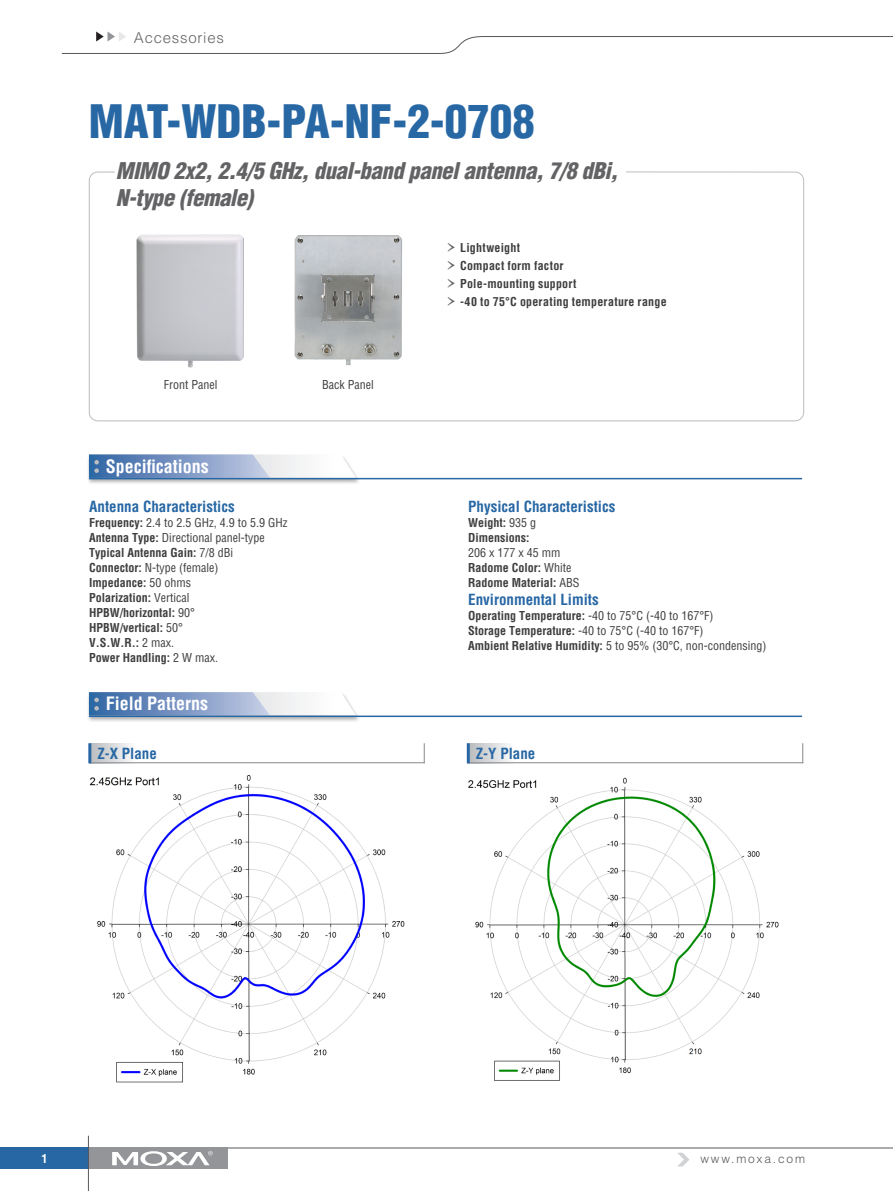
<style>
.page{position:relative;width:893px;height:1191px;background:#fff}
.page>*{position:absolute;margin:0;border:0;box-sizing:border-box;transform-origin:0 0}
.pro_name{font:900 condensed 45px "Helvetica";color:#2767a4}
.pro_des{font:italic 900 condensed 22.5px/27px "Helvetica";letter-spacing:-.015em;color:#636366}
.topic{font:700 condensed 18px "Helvetica";color:#fff}
.IND_spec_group{font:700 condensed 15px "Helvetica";color:#2767a4}
.t1{font:300 15px "Helvetica";letter-spacing:.05em;color:#636366}
.IND_spec_item{font:700 condensed 12px "Helvetica";color:#3e3e3f}
.IND_spec_item-2{font:condensed 12px/15px "Helvetica";color:#3e3e3f}
.IND_spec_item-3{font:700 condensed 12px "Helvetica";letter-spacing:.02em;color:#3e3e3f}
.body{font:condensed 12px "Helvetica";color:#3e3e3f}
.IND_spec_item-4{font:700 condensed 12px "Helvetica";letter-spacing:.025em;color:#3e3e3f}
.t2{font:300 12px "Helvetica";letter-spacing:.15em;color:#57585a}
.t3{font:700 condensed 12px "Helvetica";color:#fff}
.s1{font-weight:700}
.s2{font-weight:400}
.s3{font-family:"Garamond Premr Pro";font-weight:400;font-stretch:normal;font-size:24px;color:#636366}
</style>
<div class="page">
<svg style="left:61px;top:32px;width:832px;height:22px"></svg>
<hr style="left:0;top:1147px;width:893px;height:1px;background:#57585a">
<div style="left:0;top:1147px;width:90px;height:22px;background:#2767a4"></div>
<div style="left:90px;top:1147px;width:138px;height:22px;background:#939598"></div>
<svg style="left:112px;top:1151px;width:101px;height:15px"></svg>
<hr style="left:88px;top:1135px;width:1px;height:56px;background:#59595c">
<svg style="left:678px;top:1152px;width:11px;height:14px"></svg>
<div style="left:89px;top:172px;width:715px;height:249px;border:1px solid #bcbdc0;border-radius:9px"></div>
<div style="left:87px;top:454px;width:273px;height:31px;background:#231f20;opacity:.35"></div>
<svg style="left:89px;top:454px;width:267px;height:24px"></svg>
<hr style="left:89px;top:478px;width:713px;height:1px;background:#2767a4">
<div style="left:87px;top:692px;width:273px;height:30px;background:#231f20;opacity:.35"></div>
<svg style="left:89px;top:692px;width:267px;height:23px"></svg>
<hr style="left:89px;top:715px;width:713px;height:2px;background:#2767a4">
<svg style="left:91px;top:743px;width:39px;height:19px"></svg>
<hr style="left:89px;top:762px;width:336px;height:1px;background:#939598">
<hr style="left:88px;top:743px;width:3px;height:20px;background:#2767a4">
<svg style="left:424px;top:743px;width:1px;height:19px"></svg>
<div style="left:468px;top:743px;width:50px;height:20px;background:linear-gradient(to right,#b9babd,#fff)"></div>
<hr style="left:468px;top:762px;width:335px;height:1px;background:#939598">
<hr style="left:467px;top:743px;width:3px;height:20px;background:#2767a4">
<svg style="left:802px;top:743px;width:1px;height:19px"></svg>
<img style="left:136px;top:234px;width:108px;height:134px">
<img style="left:294px;top:235px;width:108px;height:131px">
<img style="left:89px;top:775px;width:316px;height:308px">
<img style="left:468px;top:777px;width:311px;height:304px">
<p class="t1" style="left:134px;top:29px;width:92px">Accessories</p>
<p class="pro_name" style="left:89px;top:93px;width:447px">MAT-WDB-PA-NF-2-0708</p>
<p class="pro_des" style="left:116px;top:157px;width:504px">MIMO 2x2, 2.4/5 GHz, dual-band panel antenna, 7/8 dBi,<br>N-type (female)</p>
<p class="body" style="left:164px;top:377px;width:55px">Front Panel</p>
<p class="body" style="left:322px;top:377px;width:53px">Back Panel</p>
<p class="topic" style="left:106px;top:455px;width:104px">Specifications</p>
<p class="IND_spec_group" style="left:89px;top:497px;width:147px">Antenna Characteristics</p>
<p class="IND_spec_item-2" style="left:89px;top:515px;width:200px"><span class="s1">Frequency:</span> 2.4 to 2.5 GHz, 4.9 to 5.9 GHz</p>
<p class="IND_spec_item-2" style="left:89px;top:530px;width:177px"><span class="s1">Antenna Type:</span> Directional panel-type</p>
<p class="IND_spec_item" style="left:89px;top:545px;width:146px">Typical Antenna Gain: <span class="s2">7/8 dBi</span></p>
<p class="IND_spec_item-2" style="left:89px;top:560px;width:131px"><span class="s1">Connector:</span> N-type (female)</p>
<p class="IND_spec_item" style="left:89px;top:575px;width:103px">Impedance: <span class="s2">50 ohms</span></p>
<p class="IND_spec_item" style="left:89px;top:590px;width:102px">Polarization: <span class="s2">Vertical</span></p>
<p class="IND_spec_item" style="left:89px;top:605px;width:107px">HPBW/horizontal: <span class="s2">90°</span></p>
<p class="IND_spec_item" style="left:89px;top:620px;width:95px">HPBW/vertical: <span class="s2">50°</span></p>
<p class="IND_spec_item" style="left:89px;top:635px;width:86px">V.S.W.R.: <span class="s2">2 max.</span></p>
<p class="IND_spec_item" style="left:89px;top:650px;width:130px">Power Handling: <span class="s2">2 W max.</span></p>
<p class="IND_spec_item-3" style="left:445px;top:240px;width:76px"><span class="s3">›</span> Lightweight</p>
<p class="IND_spec_item-4" style="left:445px;top:258px;width:120px"><span class="s3">›</span> Compact form factor</p>
<p class="IND_spec_item-3" style="left:445px;top:276px;width:133px"><span class="s3">›</span> Pole-mounting support</p>
<p class="IND_spec_item-3" style="left:445px;top:294px;width:223px"><span class="s3">›</span> -40 to 75°C operating temperature range</p>
<p class="IND_spec_group" style="left:468px;top:497px;width:149px">Physical Characteristics</p>
<p class="IND_spec_item" style="left:468px;top:515px;width:70px">Weight: <span class="s2">935 g</span></p>
<p class="IND_spec_item-2" style="left:468px;top:530px;width:94px"><span class="s1">Dimensions:<br></span>206 x 177 x 45 mm</p>
<p class="IND_spec_item" style="left:468px;top:560px;width:105px">Radome Color: <span class="s2">White</span></p>
<p class="IND_spec_item" style="left:468px;top:575px;width:113px">Radome Material: <span class="s2">ABS</span></p>
<p class="IND_spec_group" style="left:468px;top:590px;width:132px">Environmental Limits</p>
<p class="IND_spec_item" style="left:468px;top:608px;width:247px">Operating Temperature: <span class="s2">-40 to 75°C (-40 to 167°F)</span></p>
<p class="IND_spec_item-2" style="left:468px;top:623px;width:237px"><span class="s1">Storage Temperature:</span> -40 to 75°C (-40 to 167°F)</p>
<p class="IND_spec_item-2" style="left:468px;top:638px;width:300px"><span class="s1">Ambient Relative Humidity:</span> 5 to 95% (30°C, non-condensing)</p>
<p class="topic" style="left:106px;top:693px;width:104px">Field Patterns</p>
<p class="IND_spec_group" style="left:97px;top:744px;width:61px">Z-X Plane</p>
<p class="IND_spec_group" style="left:476px;top:744px;width:61px">Z-Y Plane</p>
<p class="t3" style="left:41px;top:1151px;width:7px">1</p>
<p class="t2" style="left:700px;top:1151px;width:106px">www.moxa.com</p>
</div>
